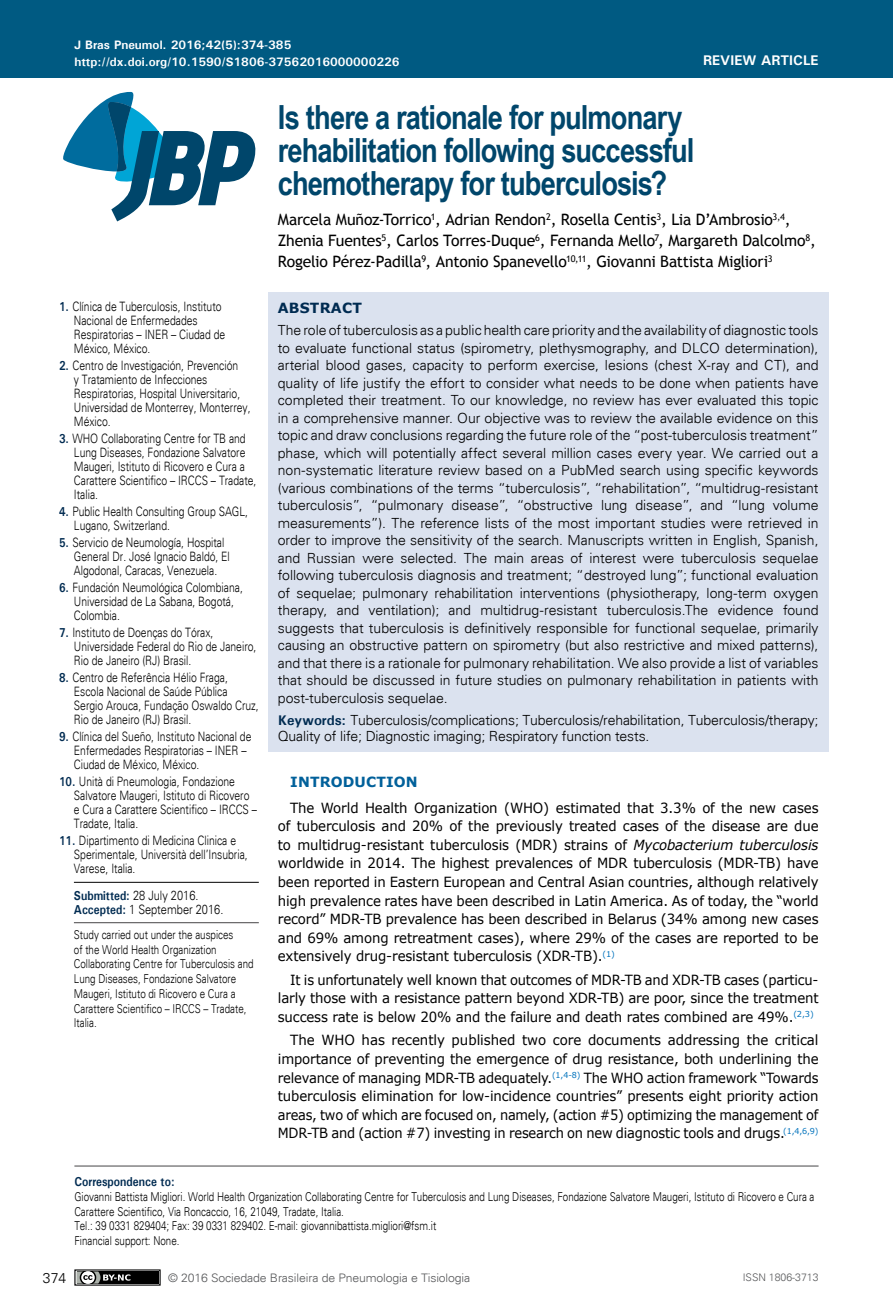
<style>
.page{position:relative;width:893px;height:1315px;background:#fff}
.page>*{position:absolute;margin:0;border:0;box-sizing:border-box;transform-origin:0 0}
.t1{font:700 33.25px/33.2px "Arial Narrow";letter-spacing:-.025em;color:#00466b}
.t2{font:15.75px/21px "Trebuchet MS";letter-spacing:-.015em;color:#000}
.t3{font:300 14px/17.5px "Univers";letter-spacing:-.01em;color:#000;text-align:justify}
.t4{font:14px/18.6px "Verdana";letter-spacing:-.01em;color:#000;text-align:justify;scale:.95 1}
.t5{font:14px/18.6px "Verdana";letter-spacing:-.01em;color:#000;text-align:justify;scale:.96 1}
.t6{font:14px/18.6px "Verdana";letter-spacing:-.01em;color:#000;text-align:justify;scale:.93 1}
.t7{font:700 14px "Univers";color:#fff}
.t8{font:700 14px "Verdana";letter-spacing:.01em;color:#01609a}
.t9{font:700 14px "Verdana";letter-spacing:.015em;color:#002b51}
.t10{font:300 12.95px/14px "Univers";color:#000;scale:.8 1}
.t11{font:300 12.95px/14.9px "Univers";color:#000;scale:.85 1}
.t12{font:700 12.95px "Univers";color:#002b51;scale:.85 1}
.t13{font:300 12.25px/14.7px "Univers";color:#000;scale:.8 1}
.t14{font:700 12.25px "Univers";color:#fff}
.t15{font:300 11.72px "Univers";letter-spacing:-.01em;color:#58595b;scale:1.04 1}
.t16{font:300 10.5px "Univers";color:#58595b}
.s1{font-weight:700;color:#002b51}
.s2{font-style:italic}
</style>
<div class="page">
<div style="left:0;top:0;width:893px;height:78px;background:#005a82"></div>
<svg style="left:63px;top:91px;width:193px;height:130px"></svg>
<div style="left:75px;top:1270px;width:85px;height:15px;background:#000"></div>
<div style="left:74px;top:1269px;width:87px;height:16px;border:1px solid #000"></div>
<svg style="left:74px;top:1269px;width:56px;height:17px"></svg>
<div style="left:268px;top:292px;width:560px;height:459px;background:#dbe2ef"></div>
<hr style="left:74px;top:1165px;width:745px;height:1px;background:#464547">
<hr style="left:74px;top:882px;width:185px;height:1px;background:#000">
<hr style="left:74px;top:922px;width:185px;height:1px;background:#464547">
<p class="t14" style="left:74px;top:38px;width:218px">J Bras Pneumol. 2016;42(5):374-385</p>
<p class="t14" style="left:74px;top:54px;width:327px">http://dx.doi.org/10.1590/S1806-37562016000000226</p>
<p class="t7" style="left:703px;top:52px;width:117px">REVIEW ARTICLE</p>
<p class="t10" style="left:74px;top:300px;width:191px;text-indent:-15px"><span class="s1">1.</span> Clínica de Tuberculosis, Instituto<br>Nacional de Enfermedades<br>Respiratorias – INER – Ciudad de<br>México, México.</p>
<p class="t10" style="left:74px;top:359px;width:222px;text-indent:-15px"><span class="s1">2.</span> Centro de Investigación, Prevención<br>y Tratamiento de Infecciones<br>Respiratorias, Hospital Universitario,<br>Universidad de Monterrey, Monterrey,<br>México.</p>
<p class="t10" style="left:74px;top:432px;width:230px;text-indent:-15px"><span class="s1">3.</span> WHO Collaborating Centre for TB and<br>Lung Diseases, Fondazione Salvatore<br>Maugeri, Istituto di Ricovero e Cura a<br>Carattere Scientifico – IRCCS – Tradate,<br>Italia.</p>
<p class="t10" style="left:74px;top:505px;width:219px;text-indent:-15px"><span class="s1">4.</span> Public Health Consulting Group SAGL,<br>Lugano, Switzerland.</p>
<p class="t10" style="left:74px;top:536px;width:197px;text-indent:-15px"><span class="s1">5.</span> Servicio de Neumología, Hospital<br>General Dr. José Ignacio Baldó, El<br>Algodonal, Caracas, Venezuela.</p>
<p class="t10" style="left:74px;top:581px;width:213px;text-indent:-15px"><span class="s1">6.</span> Fundación Neumológica Colombiana,<br>Universidad de La Sabana, Bogotá,<br>Colombia.</p>
<p class="t10" style="left:74px;top:625px;width:230px;text-indent:-15px"><span class="s1">7.</span> Instituto de Doenças do Tórax,<br>Universidade Federal do Rio de Janeiro,<br>Rio de Janeiro (RJ) Brasil.</p>
<p class="t10" style="left:74px;top:670px;width:233px;text-indent:-15px"><span class="s1">8.</span> Centro de Referência Hélio Fraga, Escola Nacional de Saúde Pública Sergio Arouca, Fundação Oswaldo Cruz, Rio de Janeiro (RJ) Brasil.</p>
<p class="t10" style="left:74px;top:729px;width:223px;text-indent:-15px"><span class="s1">9.</span> Clínica del Sueño, Instituto Nacional de<br>Enfermedades Respiratorias – INER –<br>Ciudad de México, México.</p>
<p class="t10" style="left:74px;top:774px;width:230px;text-indent:-15px"><span class="s1">10.</span> Unità di Pneumologia, Fondazione Salvatore Maugeri, Istituto di Ricovero e Cura a Carattere Scientifico – IRCCS – Tradate, Italia.</p>
<p class="t10" style="left:74px;top:833px;width:219px;text-indent:-15px"><span class="s1">11.</span> Dipartimento di Medicina Clinica e<br>Sperimentale, Università dell’Insubria,<br>Varese, Italia.</p>
<p class="t11" style="left:74px;top:887px;width:177px"><span class="s1">Submitted:</span> 28 July 2016.<br><span class="s1">Accepted:</span> 1 September 2016.</p>
<p class="t13" style="left:74px;top:927px;width:226px">Study carried out under the auspices<br>of the World Health Organization Collaborating Centre for Tuberculosis and Lung Diseases, Fondazione Salvatore Maugeri, Istituto di Ricovero e Cura a Carattere Scientifico – IRCCS – Tradate, Italia.</p>
<h1 class="t1" style="left:278px;top:99px;width:418px">Is there a rationale for pulmonary rehabilitation following successful chemotherapy for tuberculosis?</h1>
<p class="t2" style="left:278px;top:209px;width:540px">Marcela Muñoz-Torrico<sup>1</sup>, Adrian Rendon<sup>2</sup>, Rosella Centis<sup>3</sup>, Lia D’Ambrosio<sup>3,4</sup>,<br>Zhenia Fuentes<sup>5</sup>, Carlos Torres-Duque<sup>6</sup>, Fernanda Mello<sup>7</sup>, Margareth Dalcolmo<sup>8</sup>,<br>Rogelio Pérez-Padilla<sup>9</sup>, Antonio Spanevello<sup>10,11</sup>, Giovanni Battista Migliori<sup>3</sup></p>
<p class="t9" style="left:278px;top:298px;width:86px">ABSTRACT</p>
<p class="t3" style="left:278px;top:321px;width:542px">The role of tuberculosis as a public health care priority and the availability of diagnostic tools to evaluate functional status (spirometry, plethysmography, and DLCO determination), arterial blood gases, capacity to perform exercise, lesions (chest X-ray and CT), and quality of life justify the effort to consider what needs to be done when patients have completed their treatment. To our knowledge, no review has ever evaluated this topic in a comprehensive manner. Our objective was to review the available evidence on this topic and draw conclusions regarding the future role of the “post-tuberculosis treatment” phase, which will potentially affect several million cases every year. We carried out a non-systematic literature review based on a PubMed search using specific keywords (various combinations of the terms “tuberculosis”, “rehabilitation”, “multidrug-resistant tuberculosis”, “pulmonary disease”, “obstructive lung disease”, and “lung volume measurements”). The reference lists of the most important studies were retrieved in order to improve the sensitivity of the search. Manuscripts written in English, Spanish, and Russian were selected. The main areas of interest were tuberculosis sequelae following tuberculosis diagnosis and treatment; “destroyed lung”; functional evaluation of sequelae; pulmonary rehabilitation interventions (physiotherapy, long-term oxygen therapy, and ventilation); and multidrug-resistant tuberculosis.The evidence found suggests that tuberculosis is definitively responsible for functional sequelae, primarily causing an obstructive pattern on spirometry (but also restrictive and mixed patterns), and that there is a rationale for pulmonary rehabilitation. We also provide a list of variables that should be discussed in future studies on pulmonary rehabilitation in patients with post-tuberculosis sequelae.</p>
<p class="t3" style="left:278px;top:711px;width:542px;line-height:16.8px"><span class="s1">Keywords:</span> Tuberculosis/complications; Tuberculosis/rehabilitation, Tuberculosis/therapy;<br>Quality of life; Diagnostic imaging; Respiratory function tests.</p>
<p class="t8" style="left:290px;top:772px;width:129px">INTRODUCTION</p>
<p class="t4" style="left:278px;top:798px;width:571px;text-indent:12px">The World Health Organization (WHO) estimated that 3.3% of the new cases of tuberculosis and 20% of the previously treated cases of the disease are due to multidrug-resistant tuberculosis (MDR) strains of <span class="s2">Mycobacterium tuberculosis </span>worldwide in 2014. The highest prevalences of MDR tuberculosis (MDR-TB) have been reported in Eastern European and Central Asian countries, although relatively high prevalence rates have been described in Latin America. As of today, the “world record” MDR-TB prevalence has been described in Belarus (34% among new cases and 69% among retreatment cases), where 29% of the cases are reported to be extensively drug-resistant tuberculosis (XDR-TB).<sup>(1)</sup></p>
<p class="t6" style="left:278px;top:970px;width:583px;text-indent:12px">It is unfortunately well known that outcomes of MDR-TB and XDR-TB cases (particu&shy;larly those with a resistance pattern beyond XDR-TB) are poor, since the treatment success rate is below 20% and the failure and death rates combined are 49%.<sup>(2,3)</sup></p>
<p class="t5" style="left:278px;top:1031px;width:565px;text-indent:12px">The WHO has recently published two core documents addressing the critical importance of preventing the emergence of drug resistance, both underlining the relevance of managing MDR-TB adequately.<sup>(1,4-8)</sup> The WHO action framework “Towards tuberculosis elimination for low-incidence countries” presents eight priority action areas, two of which are focused on, namely, (action #5) optimizing the management of MDR-TB and (action #7) investing in research on new diagnostic tools and drugs.<sup>(1,4,6,9)</sup></p>
<p class="t12" style="left:74px;top:1173px;width:119px">Correspondence to:</p>
<p class="t13" style="left:74px;top:1189px;width:927px">Giovanni Battista Migliori. World Health Organization Collaborating Centre for Tuberculosis and Lung Diseases, Fondazione Salvatore Maugeri, Istituto di Ricovero e Cura a Carattere Scientifico, Via Roncaccio, 16, 21049, Tradate, Italia.<br>Tel.: 39 0331 829404; Fax: 39 0331 829402. E-mail: giovannibattista.migliori@fsm.it<br>Financial support: None.</p>
<p class="t3" style="left:43px;top:1269px;width:25px">374</p>
<p class="t15" style="left:168px;top:1270px;width:292px">© 2016 Sociedade Brasileira de Pneumologia e Tisiologia</p>
<p class="t16" style="left:743px;top:1271px;width:77px">ISSN 1806-3713</p>
</div>
